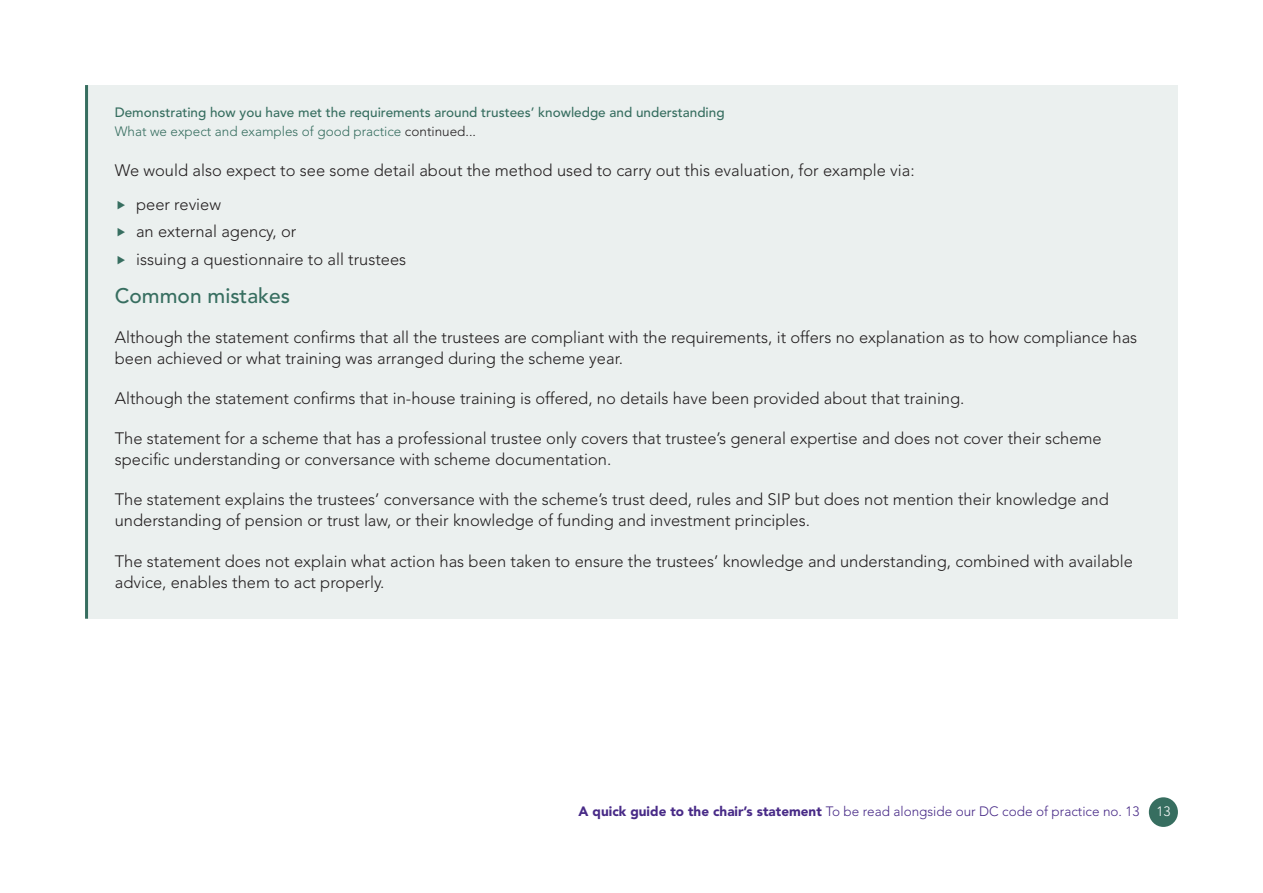
<style>
.page{position:relative;width:1263px;height:893px;background:#fff}
.page>*{position:absolute;margin:0;border:0;box-sizing:border-box;transform-origin:0 0}
.t1{font:500 20.85px "Avenir LT Std";color:#376e60}
.t2{font:300 16.5px/21px "Avenir LT Std";color:#231f20}
.t3{font:500 13.5px/19.5px "Avenir LT Std";color:#376e60}
.t4{font:300 13.5px "Avenir LT Std";color:#482a87}
.s1{font-weight:300}
.s2{font-weight:300;color:#231f20}
.s3{font-weight:900}
.s4{color:#fff}
</style>
<div class="page">
<div style="left:1149px;top:797px;width:29px;height:30px;background:#376e60;border-radius:50%"></div>
<div style="left:88px;top:85px;width:1090px;height:534px;background:#ebf0ef"></div>
<hr style="left:85px;top:85px;width:3px;height:534px;background:#376e60">
<p class="t3" style="left:115px;top:102px;width:611px">Demonstrating how you have met the requirements around trustees’ knowledge and understanding<br><span class="s1">What we expect and examples of good practice</span> <span class="s2">continued...</span></p>
<p class="t2" style="left:136px;top:154px;width:780px;line-height:33.8px;text-indent:-21px">We would also expect to see some detail about the method used to carry out this evaluation, for example via: peer review</p>
<p class="t2" style="left:136px;top:218px;width:272px;line-height:27.5px">an external agency, or<br>issuing a questionnaire to all trustees</p>
<p class="t1" style="left:115px;top:284px;width:177px">Common mistakes</p>
<p class="t2" style="left:115px;top:327px;width:1024px">Although the statement confirms that all the trustees are compliant with the requirements, it offers no explanation as to how compliance has been achieved or what training was arranged during the scheme year.</p>
<p class="t2" style="left:115px;top:388px;width:851px">Although the statement confirms that in-house training is offered, no details have been provided about that training.</p>
<p class="t2" style="left:115px;top:428px;width:988px">The statement for a scheme that has a professional trustee only covers that trustee’s general expertise and does not cover their scheme specific understanding or conversance with scheme documentation.</p>
<p class="t2" style="left:115px;top:489px;width:995px">The statement explains the trustees’ conversance with the scheme’s trust deed, rules and SIP but does not mention their knowledge and understanding of pension or trust law, or their knowledge of funding and investment principles.</p>
<p class="t2" style="left:115px;top:550px;width:1020px">The statement does not explain what action has been taken to ensure the trustees’ knowledge and understanding, combined with available advice, enables them to act properly.</p>
<p class="t4" style="left:579px;top:803px;width:593px"><span class="s3">A quick guide to the chair’s statement</span> To be read alongside our DC code of practice no. 13 <span class="s4">13</span></p>
</div>
